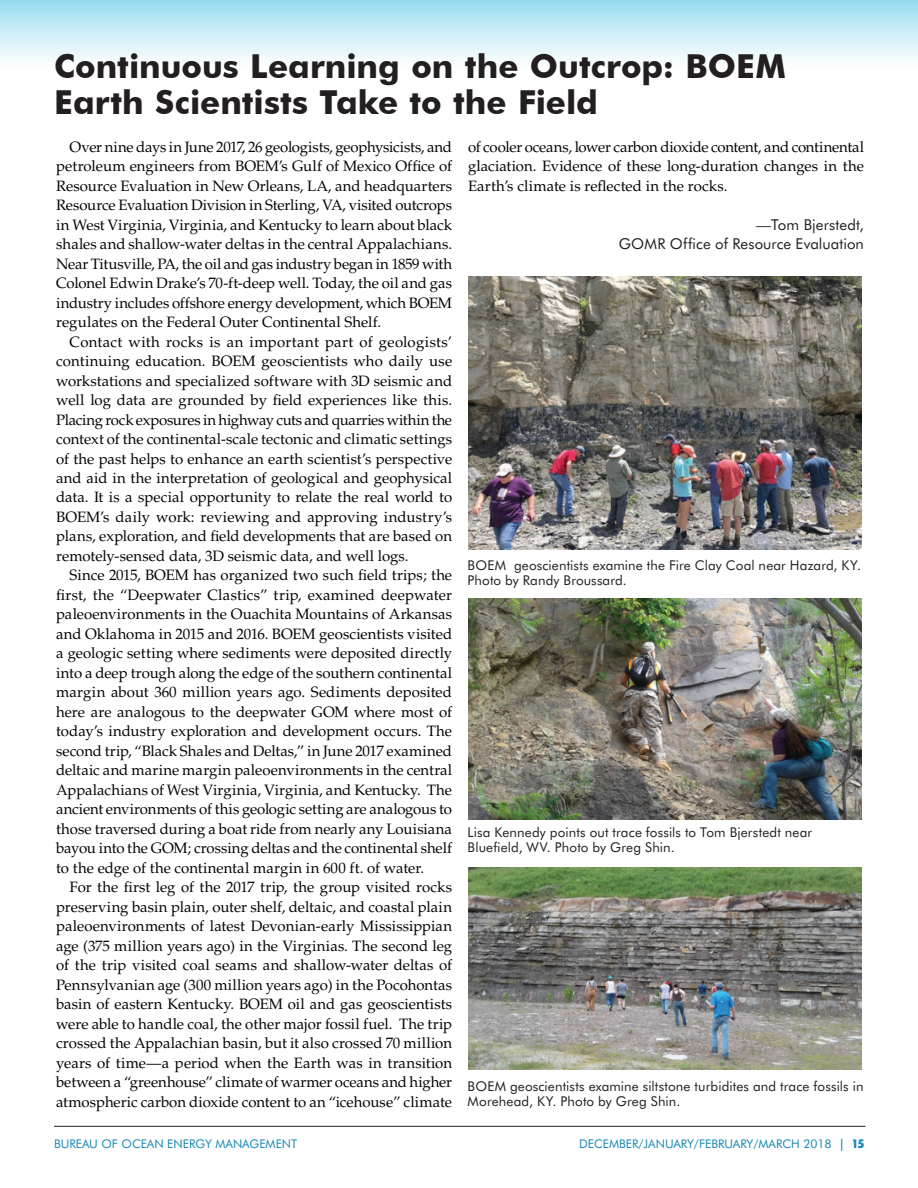
<style>
.page{position:relative;width:918px;height:1188px;background:#fff}
.page>*{position:absolute;margin:0;border:0;box-sizing:border-box;transform-origin:0 0}
.Article_Title{font:700 33px/36px "Futura BT";color:#231f20}
.Body_Text{font:15px/19.5px "Palatino";color:#040503;text-align:justify}
.Byline{font:15px/19.5px "Futura BT";letter-spacing:.005em;color:#231f20;text-align:right}
.t1{font:13.5px/15px "Futura BT";letter-spacing:.01em;color:#231f20}
.t2{font:12px "Futura BT";color:#1888b8}
.s1{font-weight:500}
.s2{font-weight:900;font-stretch:condensed}
</style>
<div class="page">
<div style="left:0;top:0;width:918px;height:70px;background:linear-gradient(to bottom,#99ddf1,#fff)"></div>
<hr style="left:54px;top:1126px;width:812px;height:1px;background:#231f20">
<img style="left:469px;top:276px;width:393px;height:273px">
<img style="left:469px;top:598px;width:393px;height:221px">
<img style="left:469px;top:868px;width:393px;height:202px">
<h2 class="Article_Title" style="left:54px;top:48px;width:734px">Continuous Learning on the Outcrop: BOEM<br>Earth Scientists Take to the Field</h2>
<p class="Body_Text" style="left:56px;top:137px;width:398px;text-indent:14px">Over nine days in June 2017, 26 geologists, geophysicists, and petroleum engineers from BOEM’s Gulf of Mexico Office of Resource Evaluation in New Orleans, LA, and headquarters Resource Evaluation Division in Sterling, VA, visited outcrops in West Virginia, Virginia, and Kentucky to learn about black shales and shallow-water deltas in the central Appalachians.<br>Near Titusville, PA, the oil and gas industry began in 1859 with Colonel Edwin Drake’s 70-ft-deep well. Today, the oil and gas industry includes offshore energy development, which BOEM regulates on the Federal Outer Continental Shelf.</p>
<p class="Body_Text" style="left:56px;top:332px;width:398px;text-indent:14px">Contact with rocks is an important part of geologists’ continuing education. BOEM geoscientists who daily use workstations and specialized software with 3D seismic and well log data are grounded by field experiences like this.<br>Placing rock exposures in highway cuts and quarries within the context of the continental-scale tectonic and climatic settings of the past helps to enhance an earth scientist’s perspective and aid in the interpretation of geological and geophysical data. It is a special opportunity to relate the real world to BOEM’s daily work: reviewing and approving industry’s plans, exploration, and field developments that are based on remotely-sensed data, 3D seismic data, and well logs.</p>
<p class="Body_Text" style="left:56px;top:566px;width:398px;text-indent:14px">Since 2015, BOEM has organized two such field trips; the first, the “Deepwater Clastics” trip, examined deepwater paleoenvironments in the Ouachita Mountains of Arkansas and Oklahoma in 2015 and 2016. BOEM geoscientists visited a geologic setting where sediments were deposited directly into a deep trough along the edge of the southern continental margin about 360 million years ago. Sediments deposited here are analogous to the deepwater GOM where most of today’s industry exploration and development occurs. The second trip, “Black Shales and Deltas,” in June 2017 examined deltaic and marine margin paleoenvironments in the central Appalachians of West Virginia, Virginia, and Kentucky. The ancient environments of this geologic setting are analogous to those traversed during a boat ride from nearly any Louisiana bayou into the GOM; crossing deltas and the continental shelf to the edge of the continental margin in 600 ft. of water.</p>
<p class="Body_Text" style="left:56px;top:878px;width:398px;text-indent:14px">For the first leg of the 2017 trip, the group visited rocks preserving basin plain, outer shelf, deltaic, and coastal plain paleoenvironments of latest Devonian-early Mississippian age (375 million years ago) in the Virginias. The second leg of the trip visited coal seams and shallow-water deltas of Pennsylvanian age (300 million years ago) in the Pocohontas basin of eastern Kentucky. BOEM oil and gas geoscientists were able to handle coal, the other major fossil fuel. The trip crossed the Appalachian basin, but it also crossed 70 million years of time—a period when the Earth was in transition between a “greenhouse” climate of warmer oceans and higher atmospheric carbon dioxide content to an “icehouse” climate</p>
<p class="Body_Text" style="left:468px;top:137px;width:398px">of cooler oceans, lower carbon dioxide content, and continental glaciation. Evidence of these long-duration changes in the Earth’s climate is reflected in the rocks.</p>
<p class="Byline" style="left:619px;top:214px;width:247px">—Tom Bjerstedt,<br>GOMR Office of Resource Evaluation</p>
<p class="t1" style="left:468px;top:557px;width:395px">BOEM geoscientists examine the Fire Clay Coal near Hazard, KY.<br>Photo by Randy Broussard.</p>
<p class="t1" style="left:468px;top:824px;width:346px">Lisa Kennedy points out trace fossils to Tom Bjerstedt near<br>Bluefield, WV. Photo by Greg Shin.</p>
<p class="t1" style="left:468px;top:1079px;width:397px">BOEM geoscientists examine siltstone turbidites and trace fossils in<br>Morehead, KY. Photo by Greg Shin.</p>
<p class="t2" style="left:54px;top:1136px;width:245px">BUREAU OF OCEAN ENERGY MANAGEMENT</p>
<p class="t2" style="left:579px;top:1136px;width:286px">DECEMBER/JANUARY/FEBRUARY/MARCH 2018 <span class="s1">|</span> <span class="s2">15</span></p>
</div>
